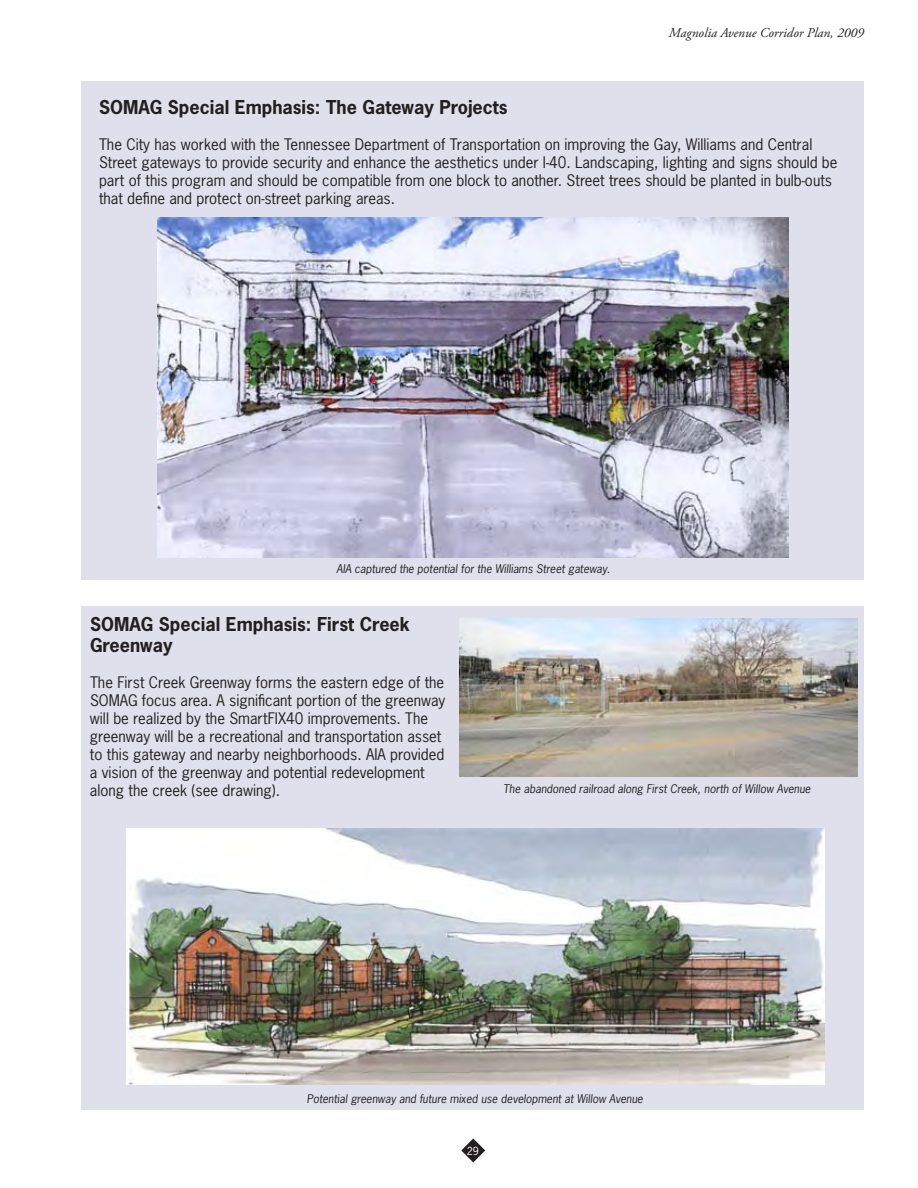
<style>
.page{position:relative;width:918px;height:1188px;background:#fff}
.page>*{position:absolute;margin:0;border:0;box-sizing:border-box;transform-origin:0 0}
.t1{font:700 18px/21px "News Gothic Std";color:#231f20}
.t2{font:15px/18px "News Gothic Std";color:#231f20}
.t3{font:italic 13.5px "Adobe Garamond Pro";color:#231f20}
.t4{font:italic 11.25px "News Gothic Std";color:#231f20}
.t5{font:10.5px "News Gothic Std";color:#fff}
</style>
<div class="page">
<svg style="left:461px;top:1138px;width:24px;height:24px"></svg>
<div style="left:81px;top:81px;width:783px;height:498px;background:#e0e0ed"></div>
<div style="left:81px;top:606px;width:783px;height:504px;background:#e0e0ed"></div>
<img style="left:459px;top:619px;width:399px;height:157px">
<img style="left:126px;top:829px;width:698px;height:256px">
<img style="left:158px;top:217px;width:631px;height:341px">
<p class="t3" style="left:669px;top:24px;width:197px">Magnolia Avenue Corridor Plan, 2009</p>
<p class="t1" style="left:99px;top:97px;width:410px">SOMAG Special Emphasis: The Gateway Projects</p>
<p class="t2" style="left:99px;top:135px;width:740px">The City has worked with the Tennessee Department of Transportation on improving the Gay, Williams and Central Street gateways to provide security and enhance the aesthetics under I-40. Landscaping, lighting and signs should be part of this program and should be compatible from one block to another. Street trees should be planted in bulb-outs that define and protect on-street parking areas.</p>
<p class="t4" style="left:336px;top:562px;width:275px">AIA captured the potential for the Williams Street gateway.</p>
<p class="t1" style="left:90px;top:613px;width:321px">SOMAG Special Emphasis: First Creek<br>Greenway</p>
<p class="t2" style="left:90px;top:673px;width:357px">The First Creek Greenway forms the eastern edge of the SOMAG focus area. A significant portion of the greenway will be realized by the SmartFix40 improvements. The greenway will be a recreational and transportation asset to this gateway and nearby neighborhoods. AIA provided a vision of the greenway and potential redevelopment along the creek (see drawing).</p>
<p class="t4" style="left:503px;top:781px;width:309px">The abandoned railroad along First Creek, north of Willow Avenue</p>
<p class="t4" style="left:307px;top:1092px;width:338px">Potential greenway and future mixed use development at Willow Avenue</p>
<p class="t5" style="left:467px;top:1144px;width:14px">29</p>
</div>
